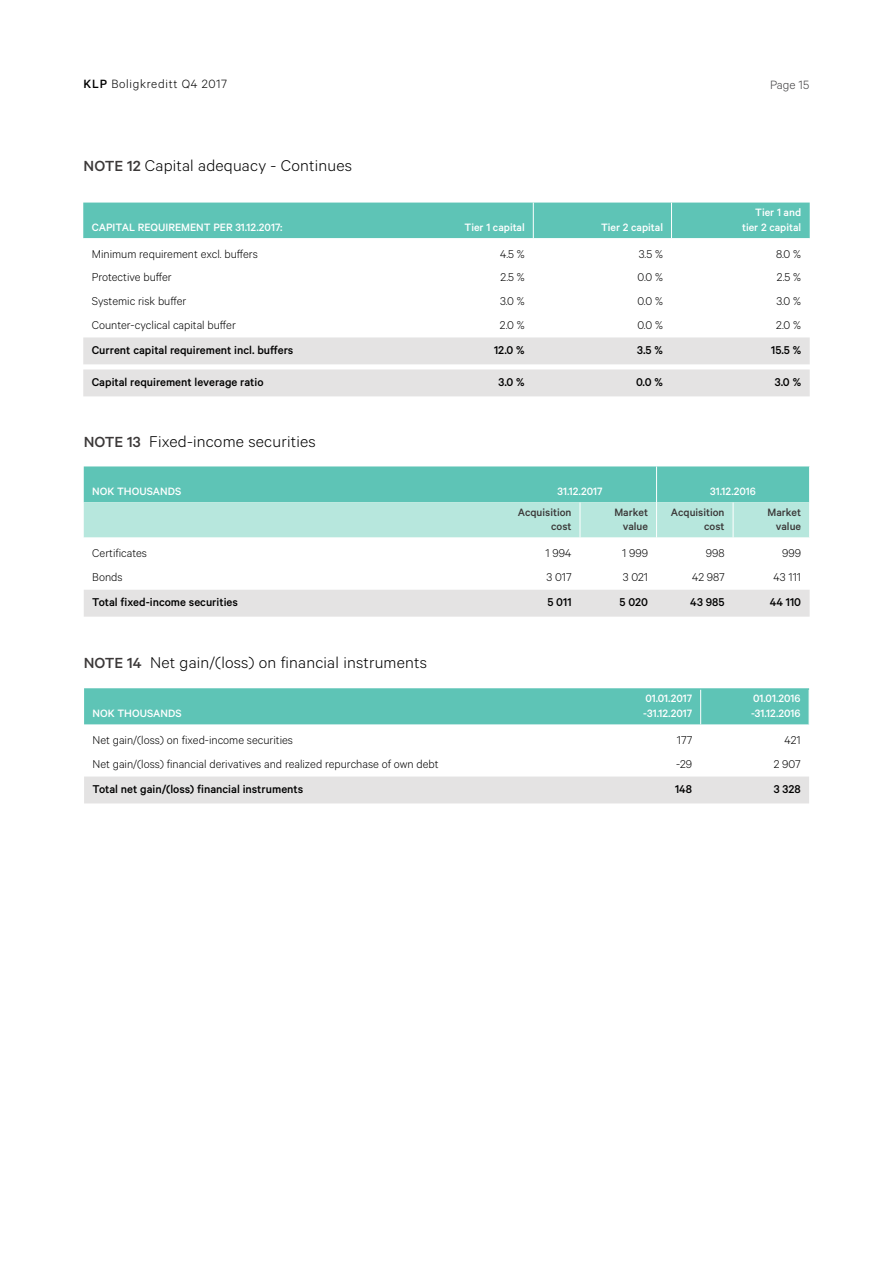
<style>
.page{position:relative;width:893px;height:1263px;background:#fff}
.page>*{position:absolute;margin:0;border:0;box-sizing:border-box;transform-origin:0 0}
.t1{font:300 17.55px "Calibre";letter-spacing:.01em;color:#000;scale:1.04 1}
.t2{font:300 13.5px "Calibre";letter-spacing:.05em;color:#000}
.t3{font:300 13.5px "Calibre";color:#414042}
.t4{font:300 12.75px "Calibre";color:#000}
.t5{font:500 12.75px "Calibre";color:#000}
.t6{font:500 12px/14.4px "Calibre";color:#fff}
.t7{font:500 12px/14.4px "Calibre";color:#3b3838;text-align:right}
.s1{font-weight:500}
.s2{font-weight:500;font-size:16.5px;color:#3b3838}
</style>
<div class="page">
<div style="left:83px;top:203px;width:727px;height:35px;background:#5ec4b6"></div>
<svg style="left:83px;top:238px;width:727px;height:1px"></svg>
<svg style="left:83px;top:337px;width:727px;height:59px;background:#e6e5e5"></svg>
<hr style="left:533px;top:203px;width:1px;height:35px;background:#fff">
<hr style="left:671px;top:203px;width:1px;height:35px;background:#fff">
<svg style="left:84px;top:466px;width:725px;height:72px;background:#8cd6ca"></svg>
<div style="left:84px;top:590px;width:726px;height:27px;background:#e4e3e3"></div>
<hr style="left:580px;top:502px;width:1px;height:36px;background:#fff">
<hr style="left:733px;top:502px;width:1px;height:36px;background:#fff">
<hr style="left:656px;top:466px;width:1px;height:36px;background:#fff">
<hr style="left:656px;top:502px;width:1px;height:36px;background:#fff">
<div style="left:84px;top:688px;width:725px;height:37px;background:#5ec4b6"></div>
<div style="left:84px;top:776px;width:725px;height:27px;background:#e4e3e3"></div>
<hr style="left:700px;top:690px;width:1px;height:34px;background:#fff">
<p class="t2" style="left:84px;top:76px;width:145px"><span class="s1">KLP</span> Boligkreditt Q4 2017</p>
<p class="t3" style="left:770px;top:77px;width:41px">Page 15</p>
<h1 class="t1" style="left:84px;top:155px;width:260px"><span class="s2">NOTE 12</span> Capital adequacy - Continues</h1>
<p class="t6" style="left:92px;top:219px;width:192px">CAPITAL REQUIREMENT PER 31.12.2017:</p>
<p class="t6" style="left:464px;top:219px;width:62px">Tier 1 capital</p>
<p class="t6" style="left:601px;top:219px;width:63px">Tier 2 capital</p>
<p class="t6" style="left:742px;top:205px;width:61px;text-align:right">Tier 1 and tier 2 capital</p>
<p class="t4" style="left:92px;top:247px;width:167px">Minimum requirement excl. buffers</p>
<p class="t4" style="left:500px;top:247px;width:26px">4.5 %</p>
<p class="t4" style="left:639px;top:247px;width:26px">3.5 %</p>
<p class="t4" style="left:776px;top:247px;width:27px">8.0 %</p>
<p class="t4" style="left:92px;top:270px;width:82px">Protective buffer</p>
<p class="t4" style="left:500px;top:270px;width:26px">2.5 %</p>
<p class="t4" style="left:637px;top:270px;width:27px">0.0 %</p>
<p class="t4" style="left:777px;top:270px;width:26px">2.5 %</p>
<p class="t4" style="left:92px;top:294px;width:96px">Systemic risk buffer</p>
<p class="t4" style="left:500px;top:294px;width:26px">3.0 %</p>
<p class="t4" style="left:637px;top:294px;width:27px">0.0 %</p>
<p class="t4" style="left:776px;top:294px;width:26px">3.0 %</p>
<p class="t4" style="left:92px;top:317px;width:146px">Counter-cyclical capital buffer</p>
<p class="t4" style="left:500px;top:317px;width:26px">2.0 %</p>
<p class="t4" style="left:637px;top:317px;width:27px">0.0 %</p>
<p class="t4" style="left:776px;top:317px;width:26px">2.0 %</p>
<p class="t5" style="left:92px;top:342px;width:203px">Current capital requirement incl. buffers</p>
<p class="t5" style="left:494px;top:342px;width:32px">12.0 %</p>
<p class="t5" style="left:637px;top:342px;width:27px">3.5 %</p>
<p class="t5" style="left:771px;top:342px;width:31px">15.5 %</p>
<p class="t5" style="left:92px;top:374px;width:173px">Capital requirement leverage ratio</p>
<p class="t5" style="left:499px;top:374px;width:28px">3.0 %</p>
<p class="t5" style="left:636px;top:374px;width:28px">0.0 %</p>
<p class="t5" style="left:775px;top:374px;width:28px">3.0 %</p>
<h1 class="t1" style="left:84px;top:432px;width:225px"><span class="s2">NOTE 13</span> Fixed-income securities</h1>
<p class="t6" style="left:92px;top:483px;width:91px">NOK THOUSANDS</p>
<p class="t6" style="left:557px;top:483px;width:47px">31.12.2017</p>
<p class="t6" style="left:710px;top:483px;width:47px">31.12.2016</p>
<p class="t7" style="left:518px;top:504px;width:55px">Acquisition cost</p>
<p class="t7" style="left:614px;top:504px;width:35px">Market value</p>
<p class="t7" style="left:671px;top:504px;width:55px">Acquisition cost</p>
<p class="t7" style="left:767px;top:504px;width:35px">Market value</p>
<p class="t4" style="left:92px;top:546px;width:56px">Certificates</p>
<p class="t4" style="left:545px;top:546px;width:28px">1 994</p>
<p class="t4" style="left:622px;top:546px;width:27px">1 999</p>
<p class="t4" style="left:706px;top:546px;width:20px">998</p>
<p class="t4" style="left:782px;top:546px;width:20px">999</p>
<p class="t4" style="left:92px;top:569px;width:32px">Bonds</p>
<p class="t4" style="left:547px;top:569px;width:26px">3 017</p>
<p class="t4" style="left:623px;top:569px;width:27px">3 021</p>
<p class="t4" style="left:692px;top:569px;width:34px">42 987</p>
<p class="t4" style="left:773px;top:569px;width:29px">43 111</p>
<p class="t5" style="left:92px;top:595px;width:147px">Total fixed-income securities</p>
<p class="t5" style="left:547px;top:595px;width:26px">5 011</p>
<p class="t5" style="left:619px;top:595px;width:30px">5 020</p>
<p class="t5" style="left:690px;top:595px;width:36px">43 985</p>
<p class="t5" style="left:770px;top:595px;width:33px">44 110</p>
<h1 class="t1" style="left:84px;top:652px;width:331px"><span class="s2">NOTE 14</span> Net gain/(loss) on financial instruments</h1>
<p class="t6" style="left:93px;top:705px;width:91px">NOK THOUSANDS</p>
<p class="t6" style="left:643px;top:691px;width:50px">01.01.2017 -31.12.2017</p>
<p class="t6" style="left:751px;top:691px;width:51px">01.01.2016 -31.12.2016</p>
<p class="t4" style="left:93px;top:733px;width:202px">Net gain/(loss) on fixed-income securities</p>
<p class="t4" style="left:677px;top:733px;width:17px">177</p>
<p class="t4" style="left:784px;top:733px;width:18px">421</p>
<p class="t4" style="left:93px;top:756px;width:348px">Net gain/(loss) financial derivatives and realized repurchase of own debt</p>
<p class="t4" style="left:676px;top:756px;width:17px">-29</p>
<p class="t4" style="left:774px;top:756px;width:28px">2 907</p>
<p class="t5" style="left:93px;top:781px;width:212px">Total net gain/(loss) financial instruments</p>
<p class="t5" style="left:675px;top:781px;width:19px">148</p>
<p class="t5" style="left:774px;top:781px;width:28px">3 328</p>
</div>
